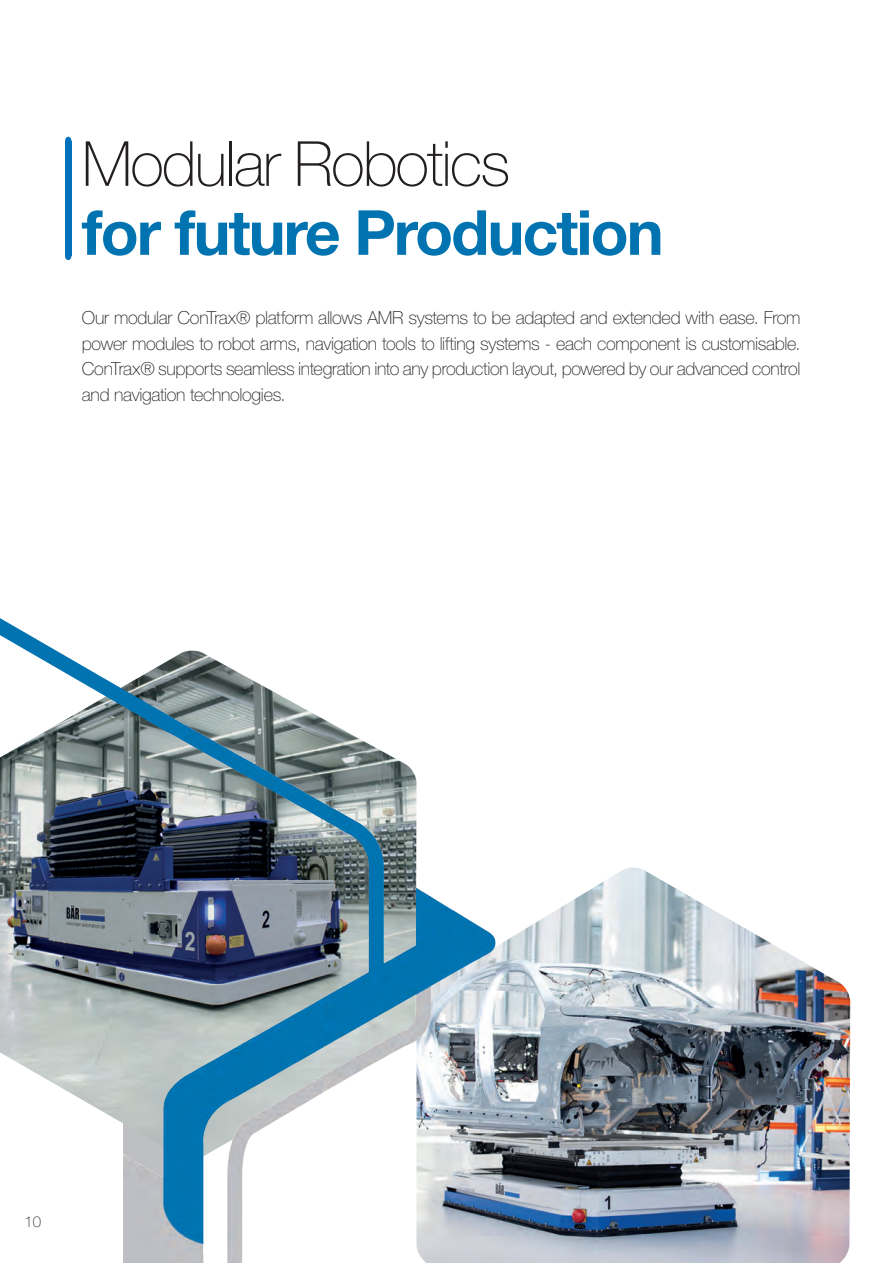
<style>
.page{position:relative;width:893px;height:1263px;background:#fff}
.page>*{position:absolute;margin:0;border:0;box-sizing:border-box;transform-origin:0 0}
.t1{font:700 62.25px "Helvetica Neue LT Pro";letter-spacing:-.03em;color:#0073b0}
.t2{font:100 62.25px "Helvetica Neue LT Pro";letter-spacing:-.03em;color:#231f20}
.t3{font:100 18px/25.5px "Helvetica Neue LT Pro";letter-spacing:-.02em;color:#231f20;text-align:justify}
.t4{font:100 15px "Helvetica Neue LT Pro";color:#231f20}
</style>
<div class="page">
<img style="left:0;top:651px;width:301px;height:472px">
<img style="left:507px;top:867px;width:343px;height:396px">
<img style="left:123px;top:707px;width:384px;height:556px">
<div style="left:65px;top:141px;width:6px;height:67px;background:#0072bc"></div>
<div style="left:65px;top:137px;width:6px;height:8px;background:#0072bc;border-radius:50%"></div>
<div style="left:65px;top:189px;width:6px;height:67px;background:#0072bc"></div>
<div style="left:65px;top:252px;width:6px;height:8px;background:#0072bc;border-radius:50%"></div>
<svg style="left:0;top:618px;width:175px;height:114px"></svg>
<h1 class="t2" style="left:82px;top:127px;width:430px">Modular Robotics</h1>
<h1 class="t1" style="left:82px;top:194px;width:583px">for future Production</h1>
<p class="t3" style="left:82px;top:305px;width:720px">Our modular ConTrax® platform allows AMR systems to be adapted and extended with ease. From power modules to robot arms, navigation tools to lifting systems - each component is customisable.<br>ConTrax® supports seamless integration into any production layout, powered by our advanced control and navigation technologies.</p>
<p class="t4" style="left:24px;top:1213px;width:18px">10</p>
</div>
